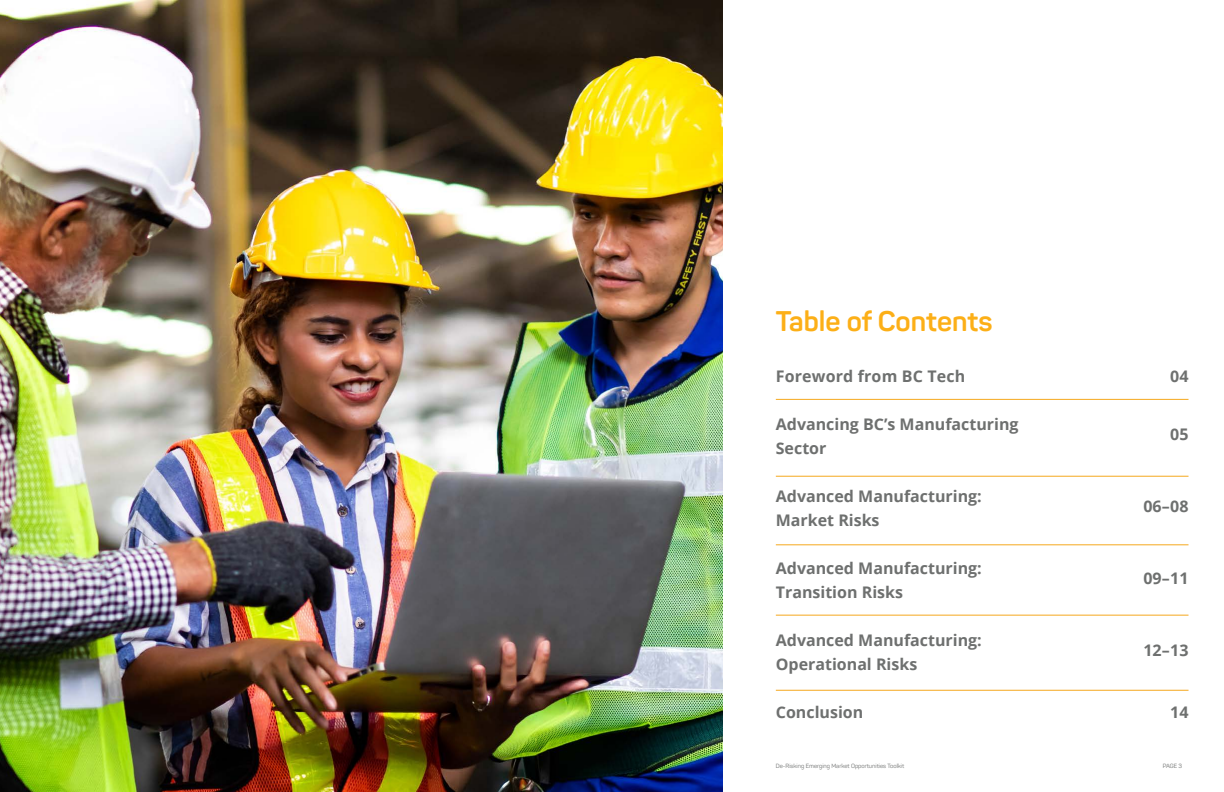
<style>
.page{position:relative;width:1224px;height:792px;background:#fff}
.page>*{position:absolute;margin:0;border:0;box-sizing:border-box;transform-origin:0 0}
.t1{font:700 28px "Panton";color:#fcaf17}
.t2{font:700 16px/24px "Open Sans";color:#6e706f}
.t3{font:6px "Panton";color:#6e706f}
</style>
<div class="page">
<img style="left:0;top:0;width:723px;height:792px">
<hr style="left:776px;top:399px;width:413px;height:1px;background:#f5a81d">
<hr style="left:776px;top:476px;width:413px;height:1px;background:#f5a81d">
<hr style="left:776px;top:544px;width:413px;height:1px;background:#f5a81d">
<hr style="left:776px;top:615px;width:413px;height:1px;background:#f5a81d">
<hr style="left:776px;top:690px;width:413px;height:1px;background:#f5a81d">
<h1 class="t1" style="left:776px;top:304px;width:218px">Table of Contents</h1>
<p class="t2" style="left:776px;top:364px;width:191px">Foreword from BC Tech</p>
<p class="t2" style="left:776px;top:412px;width:244px">Advancing BC’s Manufacturing<br>Sector</p>
<p class="t2" style="left:776px;top:484px;width:207px">Advanced Manufacturing:<br>Market Risks</p>
<p class="t2" style="left:776px;top:556px;width:207px">Advanced Manufacturing:<br>Transition Risks</p>
<p class="t2" style="left:776px;top:628px;width:207px">Advanced Manufacturing:<br>Operational Risks</p>
<p class="t2" style="left:776px;top:700px;width:89px">Conclusion</p>
<p class="t2" style="left:1170px;top:364px;width:20px">04</p>
<p class="t2" style="left:1170px;top:422px;width:20px">05</p>
<p class="t2" style="left:1143px;top:494px;width:47px">06–08</p>
<p class="t2" style="left:1143px;top:566px;width:47px">09–11</p>
<p class="t2" style="left:1143px;top:638px;width:47px">12–13</p>
<p class="t2" style="left:1170px;top:700px;width:20px">14</p>
<p class="t3" style="left:776px;top:762px;width:130px">De-Risking Emerging Market Opportunities Toolkit</p>
<p class="t3" style="left:1163px;top:762px;width:21px">PAGE 3</p>
</div>
